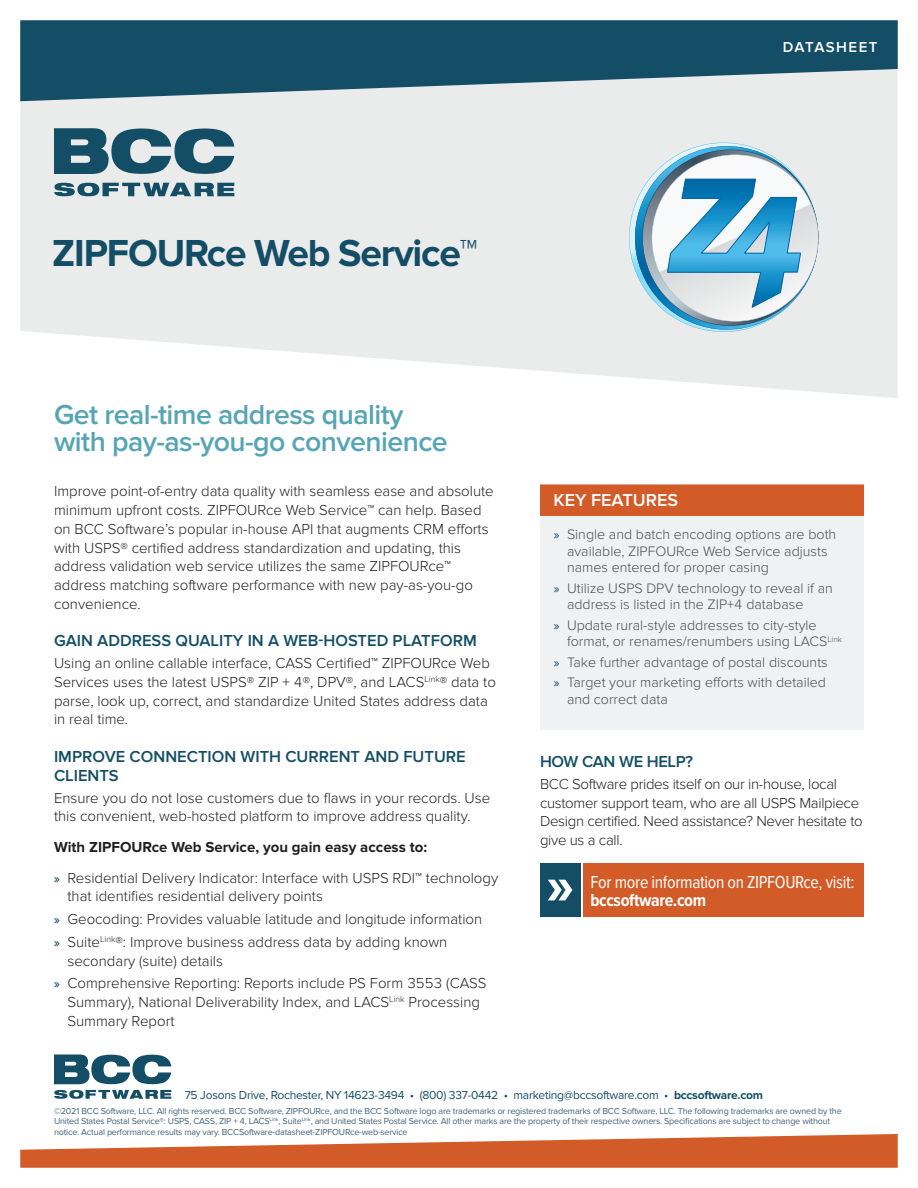
<style>
.page{position:relative;width:918px;height:1188px;background:#fff}
.page>*{position:absolute;margin:0;border:0;box-sizing:border-box;transform-origin:0 0}
.t1{font:700 39px "Proxima Nova";letter-spacing:-.03em;color:#144e66}
.t2{font:600 28.5px/27px "Proxima Nova";letter-spacing:-.02em;color:#56a5b6}
.t3{font:18px/18px "Proxima Nova Cond";letter-spacing:-.02em;color:#fff}
.t4{font:600 18px "Proxima Nova";color:#fff}
.t5{font:600 16.5px/18.8px "Proxima Nova";color:#144e66}
.t6{font:600 16.5px "Proxima Nova";letter-spacing:-.02em;color:#144e66}
.t7{font:300 15px/18.8px "Proxima Nova";color:#231f20}
.t8{font:300 15px/18.8px "Proxima Nova";letter-spacing:-.02em;color:#231f20}
.t9{font:700 15px "Proxima Nova";color:#231f20}
.t10{font:600 15px "Proxima Nova";letter-spacing:.095em;color:#fff}
.t11{font:300 14.25px/16.5px "Proxima Nova";color:#4b4c4d}
.t12{font:12px "Proxima Nova";letter-spacing:-.02em;color:#144e66}
.t13{font:9px/10.5px "Proxima Nova";letter-spacing:-.02em;color:#44637a}
.s1{font-weight:500;font-size:13.5px;color:#144e66}
.s2{font-weight:500;font-size:13.5px;color:#365e75}
.s3{font-weight:700}
</style>
<div class="page">
<svg style="left:20px;top:101px;width:878px;height:297px;fill:#eaebeb"></svg>
<svg style="left:54px;top:128px;width:180px;height:46px"></svg>
<svg style="left:54px;top:183px;width:180px;height:13px"></svg>
<svg style="left:20px;top:20px;width:878px;height:81px;fill:#144e66"></svg>
<svg style="left:616px;top:143px;width:215px;height:200px"></svg>
<div style="left:540px;top:484px;width:324px;height:246px;background:#f0f1f2"></div>
<div style="left:540px;top:484px;width:324px;height:32px;background:#d25b27"></div>
<div style="left:540px;top:863px;width:40px;height:54px;background:#144e66"></div>
<svg style="left:548px;top:880px;width:24px;height:20px"></svg>
<div style="left:584px;top:863px;width:280px;height:54px;background:#d25b27"></div>
<svg style="left:54px;top:1055px;width:117px;height:29px"></svg>
<svg style="left:54px;top:1090px;width:117px;height:9px"></svg>
<svg style="left:20px;top:1134px;width:878px;height:34px"></svg>
<p class="t10" style="left:783px;top:39px;width:96px">DATASHEET</p>
<h1 class="t1" style="left:52px;top:231px;width:427px">ZIPFOURce Web Service™</h1>
<h2 class="t2" style="left:54px;top:402px;width:395px">Get real-time address quality with pay-as-you-go convenience</h2>
<p class="t7" style="left:54px;top:482px;width:441px">Improve point-of-entry data quality with seamless ease and absolute minimum upfront costs. ZIPFOURce Web Service™ can help. Based on BCC Software’s popular in-house API that augments CRM efforts with USPS® certified address standardization and updating, this address validation web service utilizes the same ZIPFOURce™ address matching software performance with new pay-as-you-go convenience.</p>
<h4 class="t5" style="left:54px;top:632px;width:424px">GAIN ADDRESS QUALITY IN A WEB-HOSTED PLATFORM</h4>
<p class="t7" style="left:54px;top:654px;width:443px">Using an online callable interface, CASS Certified™ ZIPFOURce Web Services uses the latest USPS® ZIP + 4®, DPV®, and LACS<sup>Link</sup>® data to parse, look up, correct, and standardize United States address data in real time.</p>
<h4 class="t5" style="left:54px;top:747px;width:413px">IMPROVE CONNECTION WITH CURRENT AND FUTURE<br>CLIENTS</h4>
<p class="t7" style="left:54px;top:788px;width:438px">Ensure you do not lose customers due to flaws in your records. Use this convenient, web-hosted platform to improve address quality.</p>
<h5 class="t9" style="left:54px;top:838px;width:375px">With ZIPFOURce Web Service, you gain easy access to:</h5>
<p class="t7" style="left:68px;top:868px;width:432px;text-indent:-14px"><span class="s1">»</span> Residential Delivery Indicator: Interface with USPS RDI™ technology that identifes residential delivery points</p>
<p class="t7" style="left:54px;top:910px;width:430px"><span class="s1">»</span> Geocoding: Provides valuable latitude and longitude information</p>
<p class="t7" style="left:67px;top:933px;width:381px;text-indent:-13px"><span class="s1">»</span> Suite<sup>Link</sup>®: Improve business address data by adding known secondary (suite) details</p>
<p class="t7" style="left:54px;top:974px;width:434px"><span class="s1">»</span> Comprehensive Reporting: Reports include PS Form 3553 (CASS</p>
<p class="t7" style="left:68px;top:993px;width:414px">Summary), National Deliverability Index, and LACS<sup>Link</sup> Processing</p>
<p class="t7" style="left:68px;top:1012px;width:109px">Summary Report</p>
<p class="t4" style="left:554px;top:490px;width:126px">KEY FEATURES</p>
<p class="t11" style="left:567px;top:526px;width:271px;text-indent:-14px"><span class="s2">»</span> Single and batch encoding options are both available, ZIPFOURce Web Service adjusts names entered for proper casing</p>
<p class="t11" style="left:567px;top:580px;width:267px;text-indent:-14px"><span class="s2">»</span> Utilize USPS DPV technology to reveal if an address is listed in the ZIP+4 database</p>
<p class="t11" style="left:567px;top:617px;width:277px;text-indent:-14px"><span class="s2">»</span> Update rural-style addresses to city-style format, or renames/renumbers using LACS<sup>Link</sup></p>
<p class="t11" style="left:553px;top:652px;width:276px;line-height:20.5px"><span class="s2">»</span> Take further advantage of postal discounts <span class="s2">»</span> Target your marketing eforts with detailed</p>
<p class="t11" style="left:567px;top:691px;width:102px">and correct data</p>
<h4 class="t6" style="left:540px;top:752px;width:155px">HOW CAN WE HELP?</h4>
<p class="t8" style="left:540px;top:775px;width:324px">BCC Software prides itself on our in-house, local customer support team, who are all USPS Mailpiece Design certified. Need assistance? Never hesitate to give us a call.</p>
<p class="t3" style="left:590px;top:872px;width:266px">For more information on ZIPFOURce, visit: <span class="s3">bccsoftware.com</span></p>
<p class="t12" style="left:185px;top:1088px;width:580px">75 Josons Drive, Rochester, NY 14623-3494 • (800) 337-0442 • marketing@bccsoftware.com • <span class="s3">bccsoftware.com</span></p>
<p class="t13" style="left:54px;top:1106px;width:789px">©2021 BCC Software, LLC. All rights reserved. BCC Software, ZIPFOURce, and the BCC Software logo are trademarks or registered trademarks of BCC Software, LLC. The following trademarks are owned by the<br>United States Postal Service®: USPS, CASS, ZIP + 4, LACS<sup>Link</sup>, Suite<sup>Link</sup>, and United States Postal Service. All other marks are the property of their respective owners. Specifcations are subject to change without notice. Actual performance results may vary. BCCSoftware-datasheet-ZIPFOURce-web-service</p>
</div>
